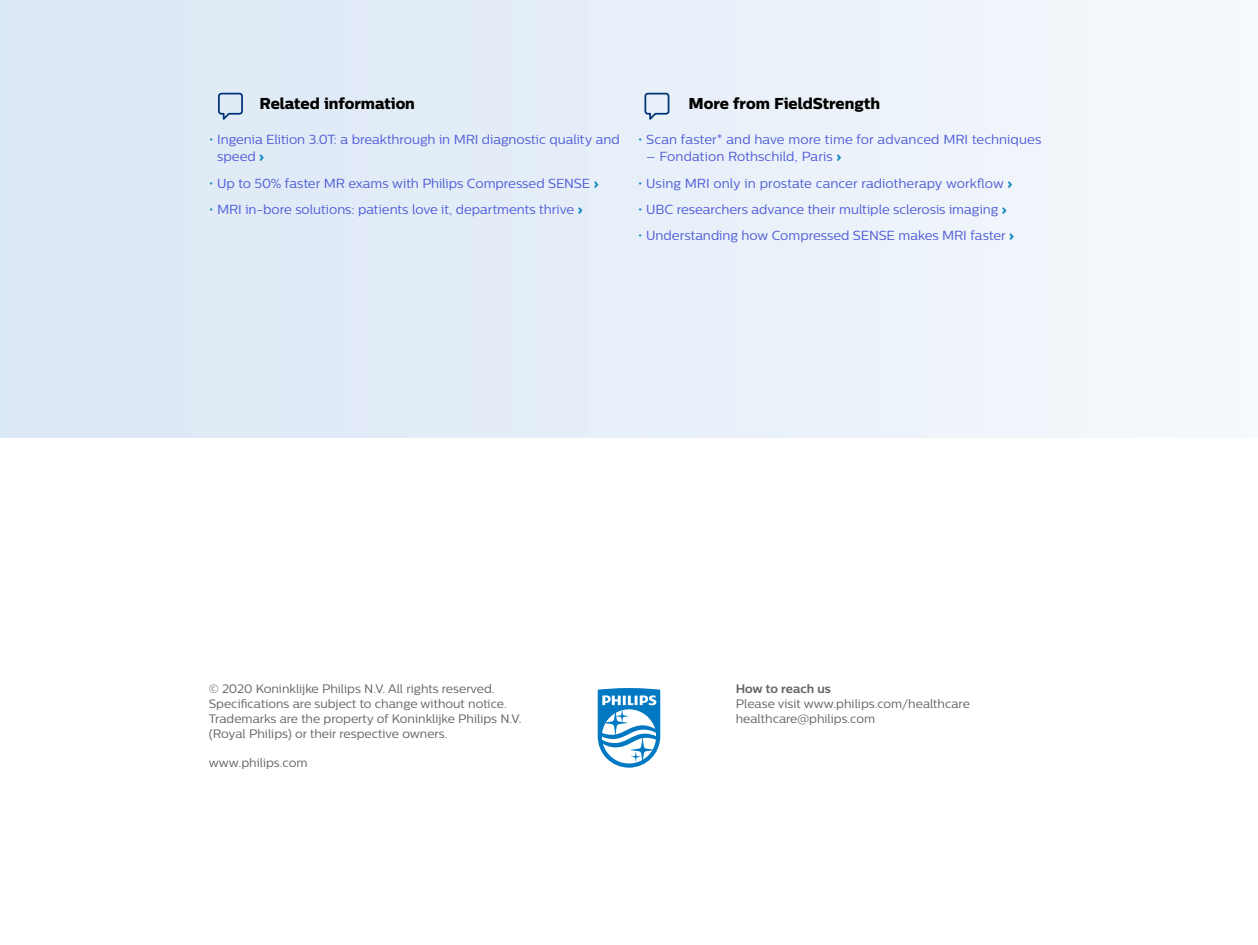
<style>
.page{position:relative;width:1258px;height:945px;background:#fff}
.page>*{position:absolute;margin:0;border:0;box-sizing:border-box;transform-origin:0 0}
.Body_heading_bold{font:15.75px "Centrale Sans X Bold";letter-spacing:-.005em;color:#000}
.t1{font:13.12px/17.5px "Centrale Sans";letter-spacing:-.005em;color:#4f5cd6}
.t2{font:12.25px/14.7px "Centrale Sans";color:#636366}
.t3{font:700 12.25px "Centrale Sans";letter-spacing:-.005em;color:#636366}
.s1{color:#158ac2}
.s2{font-family:"Centrale Sans X Bold";color:#158ac2}
</style>
<div class="page">
<div style="left:0;top:0;width:1257px;height:438px;background:linear-gradient(to right,#dbe7f5,#f5f8fc)"></div>
<svg style="left:597px;top:688px;width:63px;height:80px"></svg>
<svg style="left:217px;top:92px;width:27px;height:31px"></svg>
<svg style="left:643px;top:92px;width:27px;height:31px"></svg>
<p class="Body_heading_bold" style="left:259px;top:93px;width:157px">Related information</p>
<p class="t1" style="left:217px;top:130px;width:404px;text-indent:-8px"><span class="s1">•</span> Ingenia Elition 3.0T: a breakthrough in MRI diagnostic quality and speed <span class="s2">›</span></p>
<p class="t1" style="left:209px;top:174px;width:391px"><span class="s1">•</span> Up to 50% faster MR exams with Philips Compressed SENSE <span class="s2">›</span></p>
<p class="t1" style="left:209px;top:200px;width:375px"><span class="s1">•</span> MRI in-bore solutions: patients love it, departments thrive <span class="s2">›</span></p>
<p class="Body_heading_bold" style="left:688px;top:93px;width:193px">More from FieldStrength</p>
<p class="t1" style="left:637px;top:130px;width:405px"><span class="s1">•</span> Scan faster* and have more time for advanced MRI techniques</p>
<p class="t1" style="left:646px;top:148px;width:197px">– Fondation Rothschild, Paris <span class="s2">›</span></p>
<p class="t1" style="left:637px;top:174px;width:376px"><span class="s1">•</span> Using MRI only in prostate cancer radiotherapy workflow <span class="s2">›</span></p>
<p class="t1" style="left:637px;top:200px;width:371px"><span class="s1">•</span> UBC researchers advance their multiple sclerosis imaging <span class="s2">›</span></p>
<p class="t1" style="left:637px;top:227px;width:378px"><span class="s1">•</span> Understanding how Compressed SENSE makes MRI faster <span class="s2">›</span></p>
<p class="t2" style="left:209px;top:682px;width:314px">© 2020 Koninklijke Philips N.V. All rights reserved.<br>Specifications are subject to change without notice.<br>Trademarks are the property of Koninklijke Philips N.V. (Royal Philips) or their respective owners.</p>
<p class="t2" style="left:209px;top:755px;width:100px">www.philips.com</p>
<p class="t3" style="left:735px;top:682px;width:97px">How to reach us</p>
<p class="t2" style="left:735px;top:696px;width:236px">Please visit www.philips.com/healthcare</p>
<p class="t2" style="left:735px;top:711px;width:141px">healthcare@philips.com</p>
</div>
